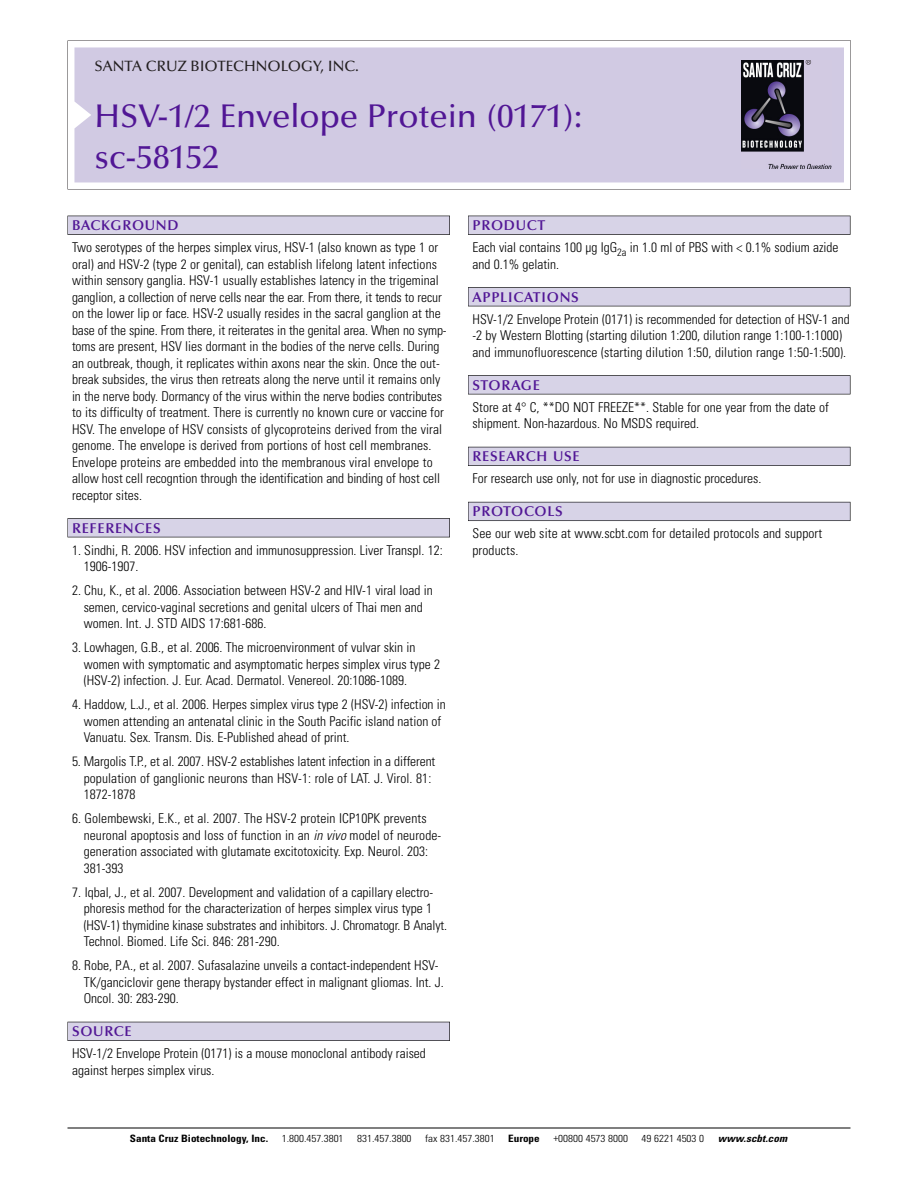
<style>
.page{position:relative;width:918px;height:1188px;background:#fff}
.page>*{position:absolute;margin:0;border:0;box-sizing:border-box;transform-origin:0 0}
.t1{font:500 33px/40.5px "Optima";color:#511695}
.t2{font:500 15px "Optima";color:#231f20}
.t3{font:600 14.25px "Optima";letter-spacing:.05em;color:#511695}
.t4{font:300 condensed 13.5px/16.5px "Univers";color:#000}
.t5{font:300 condensed 10.2px "Univers";color:#000;scale:1.1 1}
.t6{font:700 condensed 10.2px "Univers";color:#000;scale:1.1 1}
.t7{font:italic 700 condensed 10.2px "Univers";letter-spacing:.005em;color:#000;scale:1.1 1}
.s1{font-style:italic}
</style>
<div class="page">
<svg style="left:68px;top:40px;width:783px;height:149px"></svg>
<div style="left:74px;top:47px;width:770px;height:135px;background:#d1cae3"></div>
<img style="left:741px;top:60px;width:90px;height:108px">
<div style="left:68px;top:216px;width:382px;height:19px;background:#525155"></div>
<div style="left:68px;top:216px;width:381px;height:18px;background:#d7d3e7"></div>
<div style="left:68px;top:518px;width:382px;height:19px;background:#525155"></div>
<div style="left:68px;top:519px;width:381px;height:18px;background:#d7d3e7"></div>
<div style="left:68px;top:1022px;width:382px;height:19px;background:#525158"></div>
<div style="left:68px;top:1022px;width:381px;height:18px;background:#d7d3e7"></div>
<div style="left:468px;top:216px;width:382px;height:19px;background:#525155"></div>
<div style="left:468px;top:216px;width:382px;height:18px;background:#d7d3e7"></div>
<div style="left:468px;top:287px;width:382px;height:19px;background:#525155"></div>
<div style="left:468px;top:288px;width:382px;height:18px;background:#d7d3e7"></div>
<div style="left:468px;top:375px;width:382px;height:19px;background:#545357"></div>
<div style="left:468px;top:376px;width:382px;height:18px;background:#d7d3e7"></div>
<div style="left:468px;top:447px;width:382px;height:19px;background:#54535a"></div>
<div style="left:468px;top:447px;width:382px;height:18px;background:#d7d3e7"></div>
<div style="left:468px;top:502px;width:382px;height:19px;background:#5b5a62"></div>
<div style="left:468px;top:502px;width:382px;height:18px;background:#d7d3e7"></div>
<hr style="left:68px;top:1128px;width:782px;height:1px;background:#000">
<p class="t2" style="left:94px;top:61px;width:266px">SANTA CRUZ BIOTECHNOLOGY, INC.</p>
<h1 class="t1" style="left:94px;top:99px;width:489px">HSV-1/2 Envelope Protein (0171): sc-58152</h1>
<p class="t3" style="left:72px;top:219px;width:108px">BACKGROUND</p>
<p class="t4" style="left:72px;top:240px;width:376px">Two serotypes of the herpes simplex virus, HSV-1 (also known as type 1 or oral) and HSV-2 (type 2 or genital), can establish lifelong latent infections within sensory ganglia. HSV-1 usually establishes latency in the trigeminal ganglion, a collection of nerve cells near the ear. From there, it tends to recur on the lower lip or face. HSV-2 usually resides in the sacral ganglion at the base of the spine. From there, it reiterates in the genital area. When no symp&shy;toms are present, HSV lies dormant in the bodies of the nerve cells. During an outbreak, though, it replicates within axons near the skin. Once the out&shy;break subsides, the virus then retreats along the nerve until it remains only in the nerve body. Dormancy of the virus within the nerve bodies contributes to its difficulty of treatment. There is currently no known cure or vaccine for HSV. The envelope of HSV consists of glycoproteins derived from the viral genome. The envelope is derived from portions of host cell membranes.<br>Envelope proteins are embedded into the membranous viral envelope to allow host cell recogntion through the identification and binding of host cell receptor sites.</p>
<p class="t3" style="left:72px;top:522px;width:90px">REFERENCES</p>
<p class="t4" style="left:84px;top:543px;width:361px;text-indent:-12px">1. Sindhi, R. 2006. HSV infection and immunosuppression. Liver Transpl. 12:<br>1906-1907.</p>
<p class="t4" style="left:84px;top:583px;width:351px;text-indent:-12px">2. Chu, K., et al. 2006. Association between HSV-2 and HIV-1 viral load in semen, cervico-vaginal secretions and genital ulcers of Thai men and women. Int. J. STD AIDS 17:681-686.</p>
<p class="t4" style="left:84px;top:640px;width:358px;text-indent:-12px">3. Lowhagen, G.B., et al. 2006. The microenvironment of vulvar skin in women with symptomatic and asymptomatic herpes simplex virus type 2 (HSV-2) infection. J. Eur. Acad. Dermatol. Venereol. 20:1086-1089.</p>
<p class="t4" style="left:84px;top:697px;width:364px;text-indent:-12px">4. Haddow, L.J., et al. 2006. Herpes simplex virus type 2 (HSV-2) infection in women attending an antenatal clinic in the South Pacific island nation of<br>Vanuatu. Sex. Transm. Dis. E-Published ahead of print.</p>
<p class="t4" style="left:84px;top:754px;width:353px;text-indent:-12px">5. Margolis T.P., et al. 2007. HSV-2 establishes latent infection in a different population of ganglionic neurons than HSV-1: role of LAT. J. Virol. 81:<br>1872-1878</p>
<p class="t4" style="left:84px;top:811px;width:359px;text-indent:-12px">6. Golembewski, E.K., et al. 2007. The HSV-2 protein ICP10PK prevents neuronal apoptosis and loss of function in an <span class="s1">in vivo</span> model of neurode&shy;generation associated with glutamate excitotoxicity. Exp. Neurol. 203:<br>381-393</p>
<p class="t4" style="left:84px;top:885px;width:365px;text-indent:-12px">7. Iqbal, J., et al. 2007. Development and validation of a capillary electro&shy;phoresis method for the characterization of herpes simplex virus type 1 (HSV-1) thymidine kinase substrates and inhibitors. J. Chromatogr. B Analyt.<br>Technol. Biomed. Life Sci. 846: 281-290.</p>
<p class="t4" style="left:84px;top:958px;width:362px;text-indent:-12px">8. Robe, P.A., et al. 2007. Sufasalazine unveils a contact-independent HSV-<br>TK/ganciclovir gene therapy bystander effect in malignant gliomas. Int. J.<br>Oncol. 30: 283-290.</p>
<p class="t3" style="left:72px;top:1026px;width:61px">SOURCE</p>
<p class="t4" style="left:72px;top:1046px;width:355px">HSV-1/2 Envelope Protein (0171) is a mouse monoclonal antibody raised against herpes simplex virus.</p>
<p class="t3" style="left:473px;top:219px;width:74px">PRODUCT</p>
<p class="t4" style="left:473px;top:240px;width:368px">Each vial contains 100 µg IgG<sub>2a</sub> in 1.0 ml of PBS with &lt; 0.1% sodium azide and 0.1% gelatin.</p>
<p class="t3" style="left:473px;top:291px;width:108px">APPLICATIONS</p>
<p class="t4" style="left:473px;top:312px;width:379px">HSV-1/2 Envelope Protein (0171) is recommended for detection of HSV-1 and -2 by Western Blotting (starting dilution 1:200, dilution range 1:100-1:1000) and immunofluorescence (starting dilution 1:50, dilution range 1:50-1:500).</p>
<p class="t3" style="left:473px;top:379px;width:69px">STORAGE</p>
<p class="t4" style="left:473px;top:400px;width:358px">Store at 4° C, **DO NOT FREEZE**. Stable for one year from the date of shipment. Non-hazardous. No MSDS required.</p>
<p class="t3" style="left:473px;top:451px;width:109px">RESEARCH USE</p>
<p class="t4" style="left:473px;top:471px;width:290px">For research use only, not for use in diagnostic procedures.</p>
<p class="t3" style="left:473px;top:506px;width:92px">PROTOCOLS</p>
<p class="t4" style="left:473px;top:526px;width:351px">See our web site at www.scbt.com for detailed protocols and support products.</p>
<p class="t6" style="left:130px;top:1135px;width:127px">Santa Cruz Biotechnology, Inc.</p>
<p class="t5" style="left:282px;top:1135px;width:58px">1.800.457.3801</p>
<p class="t5" style="left:357px;top:1135px;width:51px">831.457.3800</p>
<p class="t5" style="left:425px;top:1135px;width:65px">fax 831.457.3801</p>
<p class="t6" style="left:508px;top:1135px;width:30px">Europe</p>
<p class="t5" style="left:553px;top:1135px;width:69px">+00800 4573 8000</p>
<p class="t5" style="left:642px;top:1135px;width:58px">49 6221 4503 0</p>
<p class="t7" style="left:718px;top:1135px;width:64px">www.scbt.com</p>
</div>
